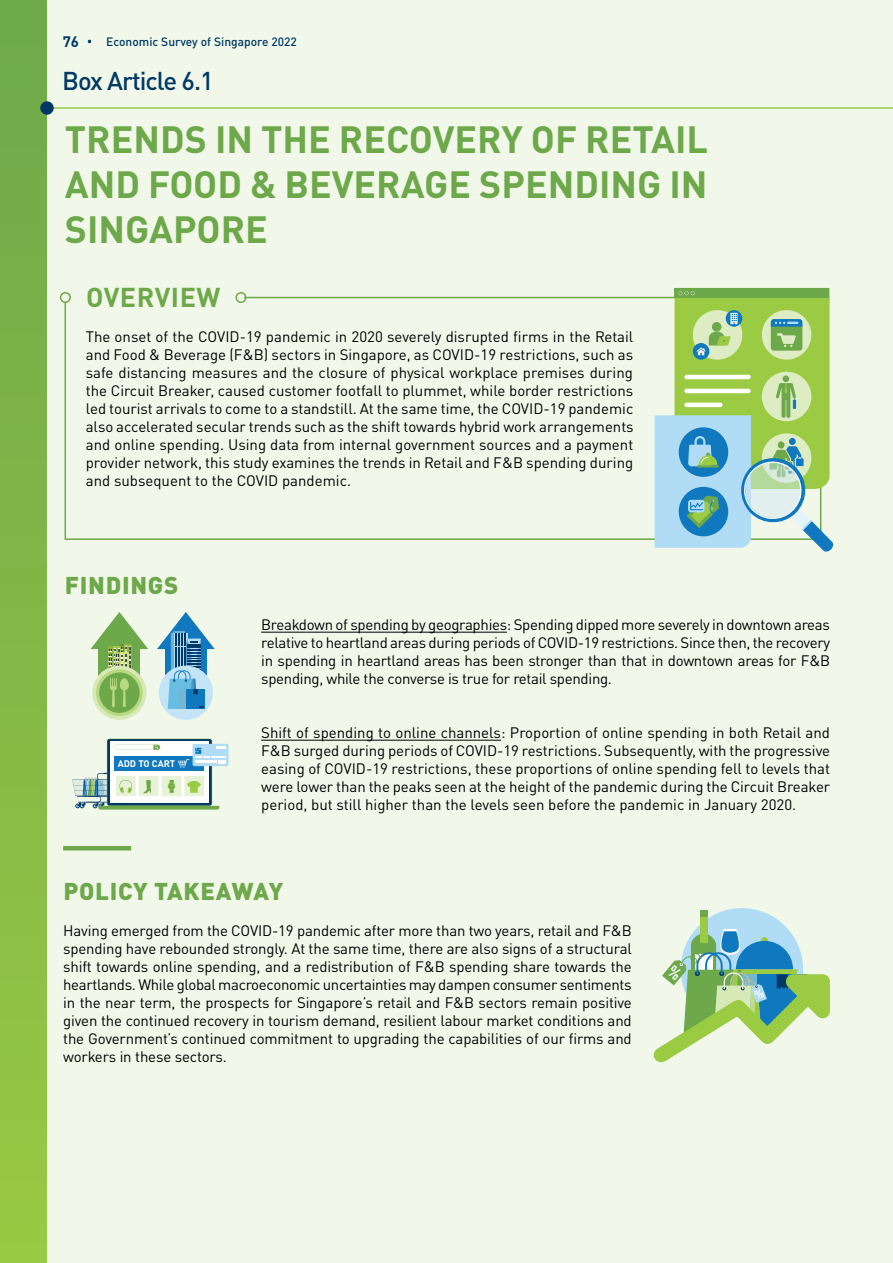
<style>
.page{position:relative;width:893px;height:1263px;background:#f2f8e9}
.page>*{position:absolute;margin:0;border:0;box-sizing:border-box;transform-origin:0 0}
.t1{font:700 37.5px/45px "DIN Pro";color:#6da84a;text-align:justify}
.t2{font:700 27px "DIN Pro";letter-spacing:.02em;color:#6da84a}
.t3{font:500 25.5px "DIN Pro";letter-spacing:-.04em;color:#003965}
.t4{font:900 24px "DIN Pro";letter-spacing:.03em;color:#6da84a}
.t5{font:15px/18px "DIN Pro";letter-spacing:-.01em;color:#000;text-align:justify}
.t6{font:700 15px "DIN Pro";color:#003965}
.t7{font:500 12px "DIN Pro";color:#003965}
.t8{font:700 9.45px "DIN Pro";letter-spacing:-.005em;color:#fff}
</style>
<div class="page">
<svg style="left:64px;top:296px;width:590px;height:244px"></svg>
<hr style="left:63px;top:846px;width:68px;height:4px;background:#6da84a">
<div style="left:60px;top:292px;width:11px;height:11px;border:2px solid #6da84a;border-radius:50%"></div>
<div style="left:235px;top:292px;width:12px;height:11px;border:2px solid #6da84a;border-radius:50%"></div>
<hr style="left:261px;top:632px;width:246px;height:1px;background:#000">
<hr style="left:261px;top:740px;width:240px;height:1px;background:#000">
<div style="left:92px;top:666px;width:54px;height:54px;background:#d7e9b7;border-radius:50%"></div>
<svg style="left:96px;top:669px;width:47px;height:47px"></svg>
<div style="left:99px;top:672px;width:41px;height:41px;background:#6da84a;border-radius:50%"></div>
<svg style="left:91px;top:612px;width:57px;height:95px"></svg>
<div style="left:159px;top:666px;width:54px;height:54px;background:#c3e4f7;border-radius:50%"></div>
<svg style="left:157px;top:612px;width:58px;height:97px"></svg>
<svg style="left:107px;top:739px;width:105px;height:66px"></svg>
<div style="left:110px;top:742px;width:99px;height:61px;background:#fff"></div>
<div style="left:193px;top:744px;width:36px;height:22px;background:#b0ddf5;border-radius:2px"></div>
<svg style="left:72px;top:744px;width:154px;height:65px"></svg>
<div style="left:681px;top:908px;width:122px;height:122px;background:#b0ddf5;border-radius:50%"></div>
<div style="left:700px;top:913px;width:7px;height:29px;background:#9bcb43"></div>
<div style="left:700px;top:910px;width:7px;height:6px;background:#6da84a"></div>
<svg style="left:654px;top:929px;width:176px;height:133px"></svg>
<svg style="left:654px;top:288px;width:179px;height:264px;background:#a6d0a2"></svg>
<div style="left:0;top:0;width:47px;height:1263px;background:linear-gradient(to bottom,#6ea84b,#99c843)"></div>
<hr style="left:47px;top:107px;width:846px;height:2px;background:#99ca43">
<div style="left:40px;top:101px;width:14px;height:14px;background:#003965;border-radius:50%"></div>
<p class="t6" style="left:63px;top:29px;width:18px">76</p>
<p class="t7" style="left:106px;top:32px;width:192px">Economic Survey of Singapore 2022</p>
<h3 class="t3" style="left:62px;top:60px;width:153px">Box Article 6.1</h3>
<h1 class="t1" style="left:65px;top:112px;width:645px">TRENDS IN THE RECOVERY OF RETAIL AND FOOD &amp; BEVERAGE SPENDING IN SINGAPORE</h1>
<h2 class="t2" style="left:86px;top:275px;width:136px">OVERVIEW</h2>
<p class="t5" style="left:86px;top:326px;width:549px">The onset of the COVID-19 pandemic in 2020 severely disrupted firms in the Retail and Food &amp; Beverage (F&amp;B) sectors in Singapore, as COVID-19 restrictions, such as safe distancing measures and the closure of physical workplace premises during the Circuit Breaker, caused customer footfall to plummet, while border restrictions led tourist arrivals to come to a standstill. At the same time, the COVID-19 pandemic also accelerated secular trends such as the shift towards hybrid work arrangements and online spending. Using data from internal government sources and a payment provider network, this study examines the trends in Retail and F&amp;B spending during and subsequent to the COVID pandemic.</p>
<h3 class="t4" style="left:65px;top:565px;width:115px">FINDINGS</h3>
<p class="t8" style="left:118px;top:756px;width:59px">ADD TO CART</p>
<p class="t5" style="left:261px;top:614px;width:571px">Breakdown of spending by geographies: Spending dipped more severely in downtown areas relative to heartland areas during periods of COVID-19 restrictions. Since then, the recovery in spending in heartland areas has been stronger than that in downtown areas for F&amp;B spending, while the converse is true for retail spending.</p>
<p class="t5" style="left:261px;top:722px;width:570px">Shift of spending to online channels: Proportion of online spending in both Retail and F&amp;B surged during periods of COVID-19 restrictions. Subsequently, with the progressive easing of COVID-19 restrictions, these proportions of online spending fell to levels that were lower than the peaks seen at the height of the pandemic during the Circuit Breaker period, but still higher than the levels seen before the pandemic in January 2020.</p>
<h3 class="t4" style="left:63px;top:871px;width:221px">POLICY TAKEAWAY</h3>
<p class="t5" style="left:63px;top:920px;width:570px">Having emerged from the COVID-19 pandemic after more than two years, retail and F&amp;B spending have rebounded strongly. At the same time, there are also signs of a structural shift towards online spending, and a redistribution of F&amp;B spending share towards the heartlands. While global macroeconomic uncertainties may dampen consumer sentiments in the near term, the prospects for Singapore’s retail and F&amp;B sectors remain positive given the continued recovery in tourism demand, resilient labour market conditions and the Government’s continued commitment to upgrading the capabilities of our firms and workers in these sectors.</p>
</div>
